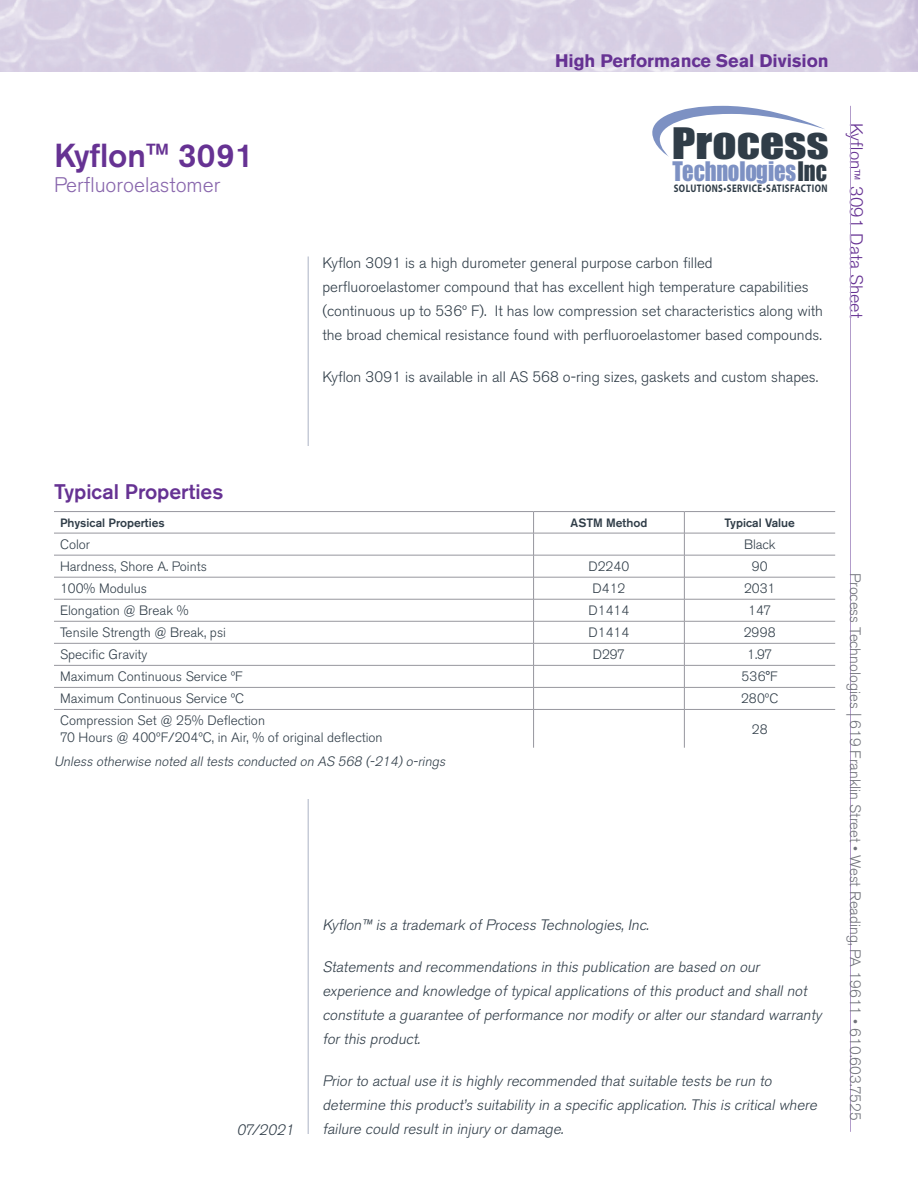
<style>
.page{position:relative;width:918px;height:1188px;background:#fff}
.page>*{position:absolute;margin:0;border:0;box-sizing:border-box;transform-origin:0 0}
.t1{font:40.05px "Impact";color:#303d48;scale:1.18 1}
.t2{font:500 33px "Akzidenz Grotesk BE";letter-spacing:.01em;color:#663293}
.t3{font:24.9px "Impact";color:#7d91c3;scale:.91 1}
.Subtitle{font:300 21px "Akzidenz Grotesk BE";color:#8967ad}
.Subhead{font:500 21px "Akzidenz Grotesk BE";color:#663293}
.t4{font:700 18px "Akzidenz Grotesk BE";color:#663293}
.t5{font:300 18px "Akzidenz Grotesk BE";color:#663293}
.t6{font:italic 300 15px/24px "Akzidenz Grotesk BE";color:#303d48}
.Body{font:300 15px/24px "Akzidenz Grotesk BE";color:#303d48}
.t7{font:300 15px "Akzidenz Grotesk BE";color:#71737b}
.Chart{font:300 13.5px "Akzidenz Grotesk BE";color:#303d48}
.Official_copy{font:italic 300 13.5px "Akzidenz Grotesk BE";color:#303d48}
.t8{font:500 12px "Akzidenz Grotesk BE";color:#303d48}
.t9{font:700 10.95px "Myriad Pro";letter-spacing:.05em;color:#303d48;scale:.8 1}
.s1{color:#303d48}
</style>
<div class="page">
<hr style="left:850px;top:106px;width:1px;height:1026px;background:#b29cca">
<hr style="left:308px;top:256px;width:1px;height:878px;background:#abb2c5">
<svg style="left:652px;top:106px;width:173px;height:51px"></svg>
<div style="left:54px;top:447px;width:781px;height:352px;background:#fff"></div>
<hr style="left:54px;top:555px;width:480px;height:1px;background:#97979e">
<hr style="left:534px;top:555px;width:150px;height:1px;background:#97979e">
<hr style="left:684px;top:555px;width:151px;height:1px;background:#97979e">
<hr style="left:54px;top:577px;width:480px;height:1px;background:#97979e">
<hr style="left:534px;top:577px;width:150px;height:1px;background:#97979e">
<hr style="left:684px;top:577px;width:151px;height:1px;background:#97979e">
<hr style="left:54px;top:599px;width:480px;height:1px;background:#97979e">
<hr style="left:534px;top:599px;width:150px;height:1px;background:#97979e">
<hr style="left:684px;top:599px;width:151px;height:1px;background:#97979e">
<hr style="left:54px;top:621px;width:480px;height:1px;background:#97979e">
<hr style="left:534px;top:621px;width:150px;height:1px;background:#97979e">
<hr style="left:684px;top:621px;width:151px;height:1px;background:#97979e">
<hr style="left:54px;top:533px;width:480px;height:1px;background:#97979e">
<hr style="left:534px;top:533px;width:150px;height:1px;background:#97979e">
<hr style="left:684px;top:533px;width:151px;height:1px;background:#97979e">
<hr style="left:54px;top:511px;width:480px;height:1px;background:#97979e">
<hr style="left:534px;top:511px;width:150px;height:1px;background:#97979e">
<hr style="left:684px;top:511px;width:151px;height:1px;background:#97979e">
<hr style="left:54px;top:643px;width:480px;height:1px;background:#97979e">
<hr style="left:534px;top:643px;width:150px;height:1px;background:#97979e">
<hr style="left:684px;top:643px;width:151px;height:1px;background:#97979e">
<hr style="left:54px;top:665px;width:480px;height:1px;background:#97979e">
<hr style="left:534px;top:665px;width:150px;height:1px;background:#97979e">
<hr style="left:684px;top:665px;width:151px;height:1px;background:#97979e">
<hr style="left:54px;top:687px;width:480px;height:1px;background:#97979e">
<hr style="left:534px;top:687px;width:150px;height:1px;background:#97979e">
<svg style="left:533px;top:512px;width:1px;height:197px"></svg>
<hr style="left:684px;top:687px;width:151px;height:1px;background:#97979e">
<svg style="left:684px;top:512px;width:1px;height:197px"></svg>
<hr style="left:54px;top:709px;width:480px;height:1px;background:#97979e">
<hr style="left:534px;top:709px;width:150px;height:1px;background:#97979e">
<hr style="left:533px;top:710px;width:1px;height:38px;background:#97979e">
<hr style="left:684px;top:709px;width:151px;height:1px;background:#97979e">
<hr style="left:684px;top:710px;width:1px;height:38px;background:#97979e">
<p class="t2" style="left:54px;top:135px;width:201px">Kyflon™ 3091</p>
<p class="Subtitle" style="left:54px;top:173px;width:168px">Perfluoroelastomer</p>
<p class="t4" style="left:555px;top:50px;width:275px">High Performance Seal Division</p>
<h1 class="t1" style="left:672px;top:112px;width:135px">Process</h1>
<h3 class="t3" style="left:673px;top:151px;width:171px">Technologies<span class="s1">Inc</span></h3>
<p class="t9" style="left:674px;top:182px;width:194px">SOLUTIONS•SERVICE•SATISFACTION</p>
<p class="Body" style="left:322px;top:251px;width:502px">Kyflon 3091 is a high durometer general purpose carbon filled perfluoroelastomer compound that has excellent high temperature capabilities (continuous up to 536º F). It has low compression set characteristics along with the broad chemical resistance found with perfluoroelastomer based compounds.</p>
<p class="Body" style="left:322px;top:365px;width:497px">Kyflon 3091 is available in all AS 568 o-ring sizes, gaskets and custom shapes.</p>
<p class="t5" style="left:866px;top:123px;width:197px;rotate:90deg">Kyflon<sub>™</sub> 3091 Data Sheet</p>
<p class="Subhead" style="left:54px;top:478px;width:171px">Typical Properties</p>
<p class="t8" style="left:60px;top:516px;width:106px">Physical Properties</p>
<p class="t8" style="left:571px;top:516px;width:78px">ASTM Method</p>
<p class="t8" style="left:725px;top:516px;width:72px">Typical Value</p>
<p class="Chart" style="left:60px;top:537px;width:32px">Color</p>
<p class="Chart" style="left:744px;top:537px;width:33px">Black</p>
<p class="Chart" style="left:60px;top:559px;width:148px">Hardness, Shore A. Points</p>
<p class="Chart" style="left:588px;top:559px;width:43px">D2240</p>
<p class="Chart" style="left:752px;top:559px;width:18px">90</p>
<p class="Chart" style="left:60px;top:581px;width:88px">100% Modulus</p>
<p class="Chart" style="left:593px;top:581px;width:34px">D412</p>
<p class="Chart" style="left:744px;top:581px;width:33px">2031</p>
<p class="Chart" style="left:60px;top:603px;width:130px">Elongation @ Break %</p>
<p class="Chart" style="left:589px;top:603px;width:42px">D1414</p>
<p class="Chart" style="left:748px;top:603px;width:25px">147</p>
<p class="Chart" style="left:60px;top:625px;width:167px">Tensile Strength @ Break, psi</p>
<p class="Chart" style="left:589px;top:625px;width:42px">D1414</p>
<p class="Chart" style="left:744px;top:625px;width:34px">2998</p>
<p class="Chart" style="left:60px;top:647px;width:89px">Specific Gravity</p>
<p class="Chart" style="left:593px;top:647px;width:34px">D297</p>
<p class="Chart" style="left:747px;top:647px;width:27px">1.97</p>
<p class="Chart" style="left:60px;top:669px;width:184px">Maximum Continuous Service ºF</p>
<p class="Chart" style="left:742px;top:669px;width:38px">536°F</p>
<p class="Chart" style="left:60px;top:691px;width:186px">Maximum Continuous Service ºC</p>
<p class="Chart" style="left:741px;top:691px;width:39px">280ºC</p>
<p class="Chart" style="left:60px;top:713px;width:207px">Compression Set @ 25% Deflection</p>
<p class="Chart" style="left:60px;top:729px;width:324px">70 Hours @ 400ºF/204ºC, in Air, % of original deflection</p>
<p class="Chart" style="left:752px;top:721px;width:17px">28</p>
<p class="Official_copy" style="left:54px;top:753px;width:396px">Unless otherwise noted all tests conducted on AS 568 (-214) o-rings</p>
<p class="t6" style="left:237px;top:1118px;width:62px">07/2021</p>
<p class="t6" style="left:322px;top:913px;width:331px">Kyflon™ is a trademark of Process Technologies, Inc.</p>
<p class="t6" style="left:322px;top:955px;width:504px">Statements and recommendations in this publication are based on our experience and knowledge of typical applications of this product and shall not constitute a guarantee of performance nor modify or alter our standard warranty for this product.</p>
<p class="t6" style="left:322px;top:1069px;width:499px">Prior to actual use it is highly recommended that suitable tests be run to determine this product’s suitability in a specific application. This is critical where failure could result in injury or damage.</p>
<p class="t7" style="left:864px;top:573px;width:549px;rotate:90deg">Process Technologies | 619 Franklin Street • West Reading, PA 19611 • 610.603.7525</p>
</div>
